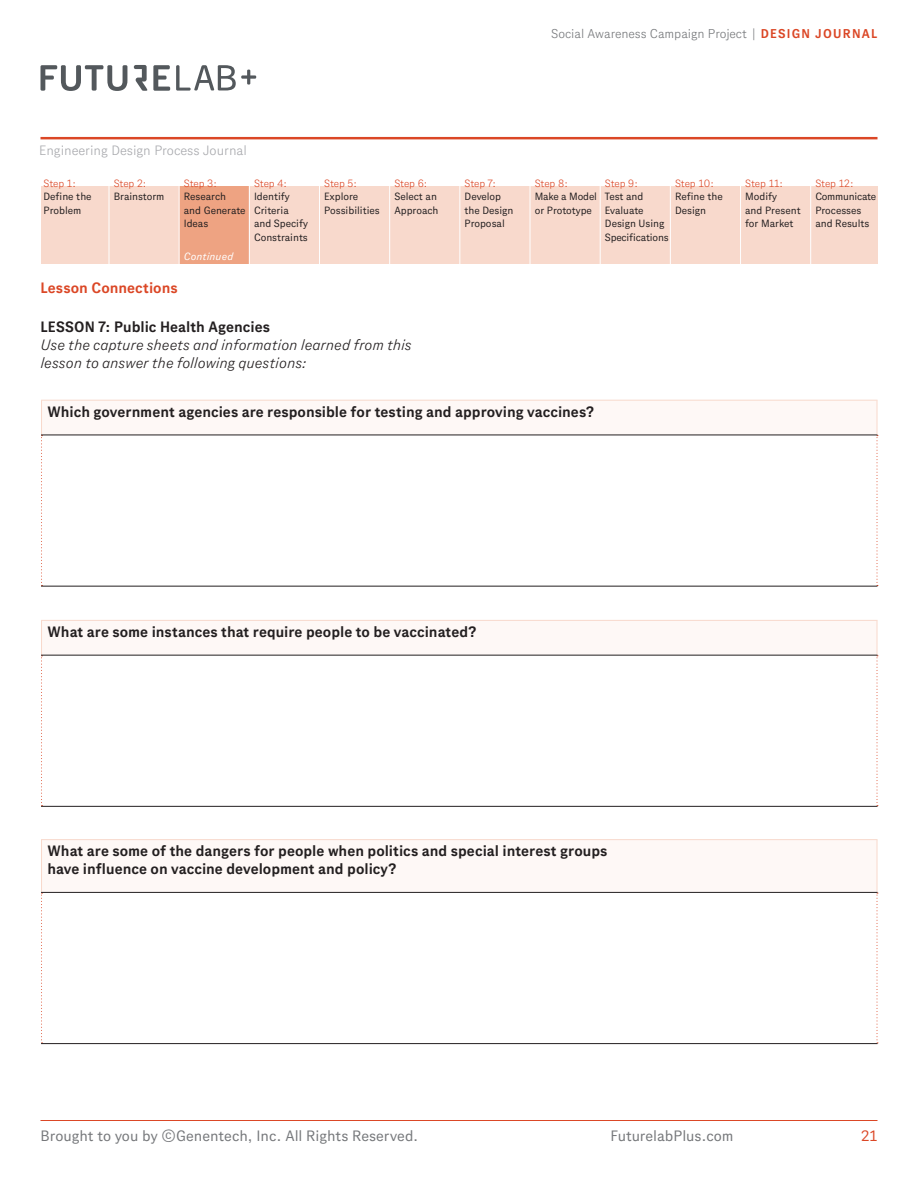
<style>
.page{position:relative;width:918px;height:1188px;background:#fff}
.page>*{position:absolute;margin:0;border:0;box-sizing:border-box;transform-origin:0 0}
.t1{font:700 15px/18px "Gene Sans";letter-spacing:.005em;color:#231f20}
.t2{font:italic 300 15px/18px "Gene Sans";color:#231f20}
.t3{font:15px "Gene Sans";color:#76787b}
.t4{font:700 15px "Gene Sans";letter-spacing:.005em;color:#db4726}
.t5{font:15px "Gene Sans";color:#db4726}
.t6{font:300 13.5px "Gene Sans";color:#a8a9ad}
.t7{font:300 12.75px "Gene Sans";color:#76787b}
.t8{font:10.5px/13.5px "Gene Sans";color:#231f20}
.t9{font:300 10.5px "Gene Sans";letter-spacing:-.015em;color:#db4726}
.t10{font:italic 10.5px "Gene Sans";letter-spacing:.015em;color:#fff}
.s1{font-weight:700;color:#db4726}
</style>
<div class="page">
<hr style="left:40px;top:137px;width:838px;height:2px;background:#db4726">
<svg style="left:133px;top:65px;width:14px;height:26px"></svg>
<svg style="left:40px;top:65px;width:87px;height:26px"></svg>
<svg style="left:153px;top:65px;width:17px;height:26px"></svg>
<svg style="left:176px;top:65px;width:80px;height:26px"></svg>
<hr style="left:40px;top:1120px;width:838px;height:1px;background:#db4726">
<div style="left:41px;top:187px;width:836px;height:77px;background:#f8d9cc"></div>
<div style="left:180px;top:187px;width:69px;height:77px;background:#eea382"></div>
<hr style="left:109px;top:180px;width:1px;height:94px;background:#fff">
<hr style="left:179px;top:180px;width:1px;height:94px;background:#fff">
<hr style="left:249px;top:180px;width:1px;height:94px;background:#fff">
<hr style="left:319px;top:180px;width:1px;height:94px;background:#fff">
<hr style="left:389px;top:180px;width:1px;height:94px;background:#fff">
<hr style="left:459px;top:180px;width:1px;height:94px;background:#fff">
<hr style="left:530px;top:180px;width:1px;height:94px;background:#fff">
<hr style="left:600px;top:180px;width:1px;height:94px;background:#fff">
<hr style="left:670px;top:180px;width:1px;height:94px;background:#fff">
<hr style="left:740px;top:180px;width:1px;height:94px;background:#fff">
<hr style="left:810px;top:180px;width:1px;height:94px;background:#fff">
<div style="left:42px;top:840px;width:835px;height:52px;background:#fef8f6"></div>
<hr style="left:877px;top:840px;width:1px;height:52px;background:#f8d9cc">
<svg style="left:41px;top:893px;width:2px;height:150px"></svg>
<svg style="left:877px;top:893px;width:1px;height:150px"></svg>
<hr style="left:41px;top:1043px;width:837px;height:1px;background:#231f20">
<hr style="left:41px;top:839px;width:837px;height:1px;background:#f8d9cc">
<hr style="left:41px;top:840px;width:1px;height:52px;background:#f8d9cc">
<hr style="left:41px;top:892px;width:837px;height:1px;background:#231f20">
<div style="left:42px;top:620px;width:835px;height:35px;background:#fef8f6"></div>
<hr style="left:877px;top:621px;width:1px;height:34px;background:#f8d9cc">
<svg style="left:41px;top:656px;width:2px;height:150px"></svg>
<svg style="left:877px;top:656px;width:1px;height:150px"></svg>
<hr style="left:41px;top:806px;width:837px;height:1px;background:#231f20">
<hr style="left:41px;top:620px;width:837px;height:1px;background:#f8d9cc">
<hr style="left:41px;top:621px;width:1px;height:34px;background:#f8d9cc">
<hr style="left:41px;top:655px;width:837px;height:1px;background:#231f20">
<div style="left:42px;top:400px;width:835px;height:35px;background:#fef8f6"></div>
<hr style="left:877px;top:400px;width:1px;height:35px;background:#f8d9cc">
<svg style="left:41px;top:436px;width:2px;height:150px"></svg>
<svg style="left:877px;top:436px;width:1px;height:150px"></svg>
<hr style="left:41px;top:586px;width:837px;height:1px;background:#231f20">
<hr style="left:41px;top:400px;width:837px;height:1px;background:#f8d9cc">
<hr style="left:41px;top:400px;width:1px;height:35px;background:#f8d9cc">
<hr style="left:41px;top:435px;width:837px;height:1px;background:#231f20">
<p class="t7" style="left:551px;top:26px;width:328px">Social Awareness Campaign Project | <span class="s1">DESIGN JOURNAL</span></p>
<p class="t6" style="left:39px;top:143px;width:209px">Engineering Design Process Journal</p>
<p class="t9" style="left:44px;top:177px;width:34px">Step 1:</p>
<p class="t8" style="left:44px;top:190px;width:50px">Define the<br>Problem</p>
<p class="t9" style="left:114px;top:177px;width:34px">Step 2:</p>
<p class="t8" style="left:114px;top:190px;width:52px">Brainstorm</p>
<p class="t9" style="left:184px;top:177px;width:35px">Step 3:</p>
<p class="t8" style="left:184px;top:190px;width:63px">Research and Generate<br>Ideas</p>
<p class="t10" style="left:184px;top:250px;width:51px">Continued</p>
<p class="t9" style="left:254px;top:177px;width:35px">Step 4:</p>
<p class="t8" style="left:254px;top:190px;width:55px">Identify<br>Criteria and Specify<br>Constraints</p>
<p class="t9" style="left:324px;top:177px;width:34px">Step 5:</p>
<p class="t8" style="left:324px;top:190px;width:57px">Explore<br>Possibilities</p>
<p class="t9" style="left:394px;top:177px;width:35px">Step 6:</p>
<p class="t8" style="left:394px;top:190px;width:46px">Select an<br>Approach</p>
<h1 class="t4" style="left:40px;top:279px;width:139px">Lesson Connections</h1>
<h1 class="t1" style="left:40px;top:318px;width:231px">LESSON 7: Public Health Agencies</h1>
<h1 class="t2" style="left:40px;top:336px;width:373px">Use the capture sheets and information learned from this lesson to answer the following questions:</h1>
<p class="t9" style="left:465px;top:177px;width:33px">Step 7:</p>
<p class="t8" style="left:465px;top:190px;width:51px">Develop the Design<br>Proposal</p>
<p class="t9" style="left:535px;top:177px;width:35px">Step 8:</p>
<p class="t8" style="left:535px;top:190px;width:64px">Make a Model or Prototype</p>
<p class="t9" style="left:605px;top:177px;width:35px">Step 9:</p>
<p class="t8" style="left:605px;top:190px;width:65px">Test and<br>Evaluate<br>Design Using<br>Specifications</p>
<p class="t9" style="left:675px;top:177px;width:40px">Step 10:</p>
<p class="t8" style="left:675px;top:190px;width:49px">Refine the<br>Design</p>
<p class="t9" style="left:745px;top:177px;width:39px">Step 11:</p>
<p class="t8" style="left:745px;top:190px;width:57px">Modify<br>and Present for Market</p>
<p class="t9" style="left:815px;top:177px;width:40px">Step 12:</p>
<p class="t8" style="left:815px;top:190px;width:62px">Communicate<br>Processes and Results</p>
<h1 class="t1" style="left:48px;top:402px;width:548px">Which government agencies are responsible for testing and approving vaccines?</h1>
<h1 class="t1" style="left:48px;top:623px;width:430px">What are some instances that require people to be vaccinated?</h1>
<h1 class="t1" style="left:48px;top:842px;width:561px">What are some of the dangers for people when politics and special interest groups have influence on vaccine development and policy?</h1>
<h1 class="t3" style="left:40px;top:1127px;width:379px">Brought to you by ©Genentech, Inc. All Rights Reserved.</h1>
<h1 class="t3" style="left:610px;top:1127px;width:125px">FuturelabPlus.com</h1>
<h1 class="t5" style="left:861px;top:1127px;width:18px">21</h1>
</div>
